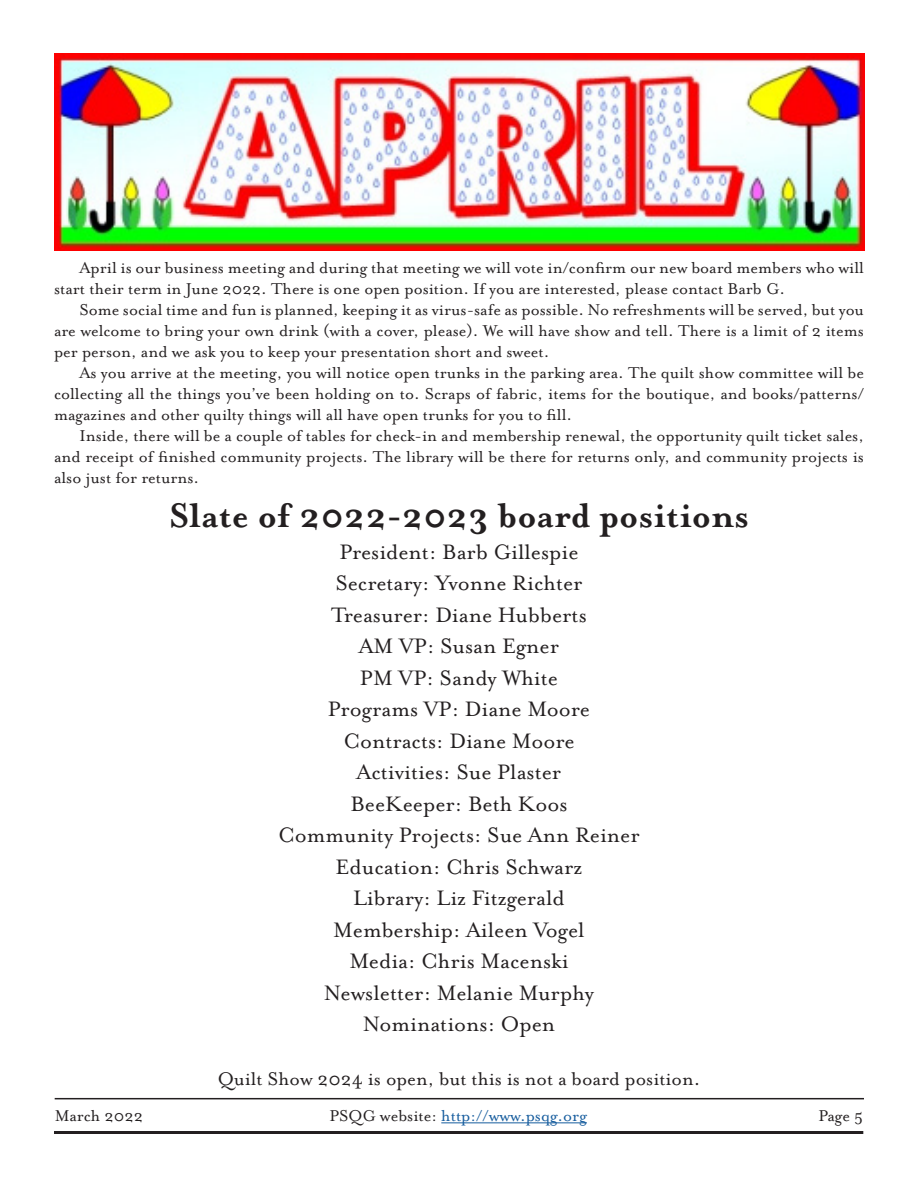
<style>
.page{position:relative;width:918px;height:1188px;background:#fff}
.page>*{position:absolute;margin:0;border:0;box-sizing:border-box;transform-origin:0 0}
.t1{font:700 39px "Mrs Eaves OT";color:#231f20}
.Body_copy{font:24px "Mrs Eaves OT";color:#231f20}
.Body_copy-2{font:21px "Mrs Eaves OT";color:#231f20}
.Body_copy-3{font:18px/21px "Mrs Eaves OT";color:#231f20;text-align:justify}
.t2{font:18px "Mrs Eaves OT";color:#175d9e}
.s1{color:#231f20}
</style>
<div class="page">
<hr style="left:441px;top:1123px;width:146px;height:1px;background:#175d9e">
<hr style="left:55px;top:1098px;width:809px;height:1px;background:#231f20">
<hr style="left:54px;top:1131px;width:809px;height:3px;background:#231f20">
<img style="left:54px;top:54px;width:810px;height:196px">
<p class="Body_copy-3" style="left:54px;top:257px;width:812px;text-indent:26px">April is our business meeting and during that meeting we will vote in/confirm our new board members who will start their term in June 2022. There is one open position. If you are interested, please contact Barb G.</p>
<p class="Body_copy-3" style="left:54px;top:299px;width:811px;text-indent:26px">Some social time and fun is planned, keeping it as virus-safe as possible. No refreshments will be served, but you are welcome to bring your own drink (with a cover, please). We will have show and tell. There is a limit of 2 items per person, and we ask you to keep your presentation short and sweet.</p>
<p class="Body_copy-3" style="left:54px;top:362px;width:812px;text-indent:26px">As you arrive at the meeting, you will notice open trunks in the parking area. The quilt show committee will be collecting all the things you’ve been holding on to. Scraps of fabric, items for the boutique, and books/patterns/ magazines and other quilty things will all have open trunks for you to fill.</p>
<p class="Body_copy-3" style="left:54px;top:425px;width:812px;text-indent:26px">Inside, there will be a couple of tables for check-in and membership renewal, the opportunity quilt ticket sales, and receipt of finished community projects. The library will be there for returns only, and community projects is also just for returns.</p>
<p class="t1" style="left:169px;top:495px;width:581px">Slate of 2022-2023 board positions</p>
<p class="Body_copy" style="left:339px;top:539px;width:241px">President: Barb Gillespie</p>
<p class="Body_copy" style="left:335px;top:570px;width:249px">Secretary: Yvonne Richter</p>
<p class="Body_copy" style="left:331px;top:602px;width:257px">Treasurer: Diane Hubberts</p>
<p class="Body_copy" style="left:359px;top:633px;width:202px">AM VP: Susan Egner</p>
<p class="Body_copy" style="left:360px;top:665px;width:200px">PM VP: Sandy White</p>
<p class="Body_copy" style="left:328px;top:696px;width:264px">Programs VP: Diane Moore</p>
<p class="Body_copy" style="left:343px;top:728px;width:233px">Contracts: Diane Moore</p>
<p class="Body_copy" style="left:357px;top:759px;width:206px">Activities: Sue Plaster</p>
<p class="Body_copy" style="left:350px;top:791px;width:219px">BeeKeeper: Beth Koos</p>
<p class="Body_copy" style="left:278px;top:822px;width:363px">Community Projects: Sue Ann Reiner</p>
<p class="Body_copy" style="left:336px;top:854px;width:248px">Education: Chris Schwarz</p>
<p class="Body_copy" style="left:353px;top:885px;width:213px">Library: Liz Fitzgerald</p>
<p class="Body_copy" style="left:333px;top:917px;width:253px">Membership: Aileen Vogel</p>
<p class="Body_copy" style="left:349px;top:948px;width:221px">Media: Chris Macenski</p>
<p class="Body_copy" style="left:324px;top:980px;width:272px">Newsletter: Melanie Murphy</p>
<p class="Body_copy" style="left:363px;top:1011px;width:194px">Nominations: Open</p>
<p class="Body_copy-2" style="left:218px;top:1068px;width:484px">Quilt Show 2024 is open, but this is not a board position.</p>
<p class="Body_copy-3" style="left:55px;top:1106px;width:90px">March 2022</p>
<p class="t2" style="left:329px;top:1106px;width:259px"><span class="s1">PSQG website:</span> http://www.psqg.org</p>
<p class="Body_copy-3" style="left:818px;top:1106px;width:46px">Page 5</p>
</div>
